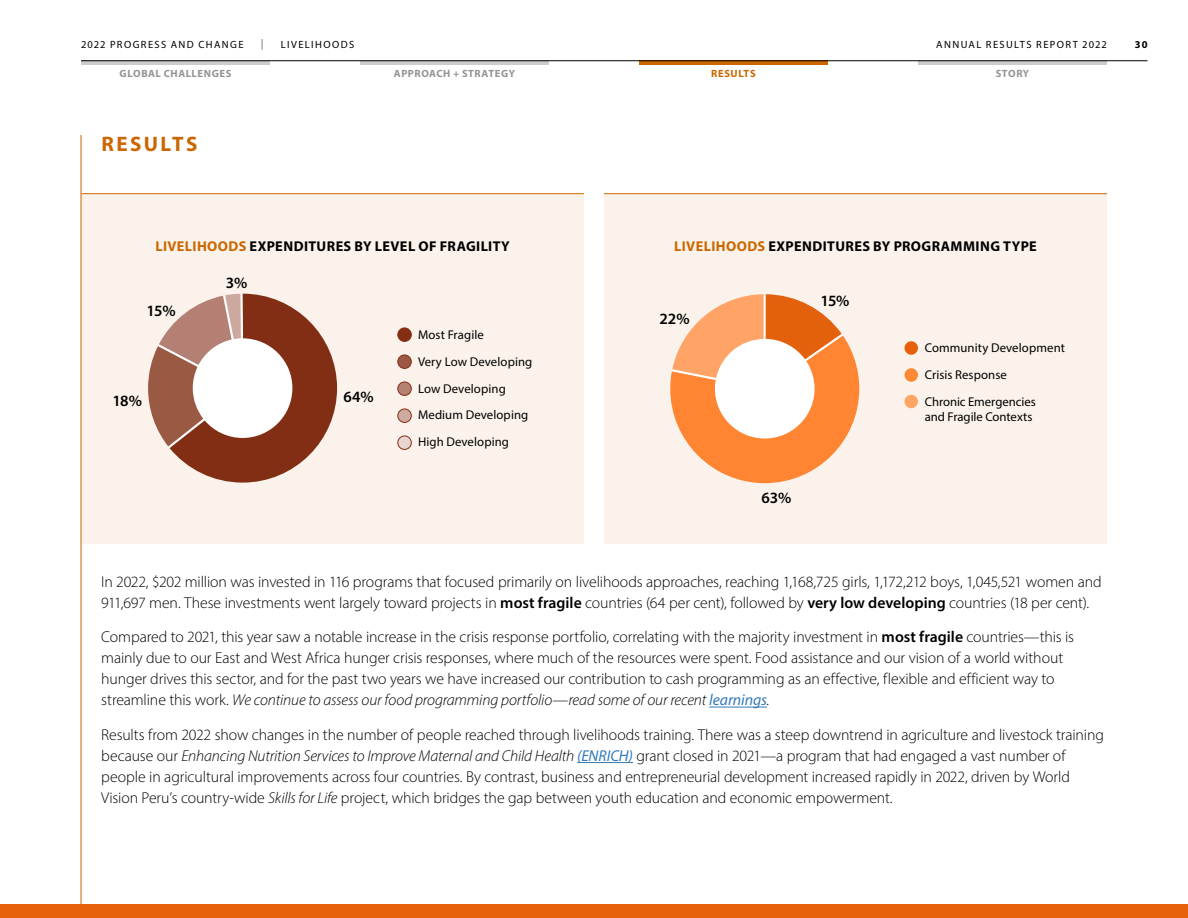
<style>
.page{position:relative;width:1188px;height:918px;background:#fff}
.page>*{position:absolute;margin:0;border:0;box-sizing:border-box;transform-origin:0 0}
.Heading_1{font:700 21px "Myriad Pro";letter-spacing:.12em;color:#c60}
.t1{font:300 15.75px/21px "Myriad Pro";letter-spacing:-.005em;color:#000}
.t2{font:600 15.75px "Myriad Pro";letter-spacing:-.025em;color:#000}
.t3{font:700 14.25px "Myriad Pro";letter-spacing:.03em;color:#000}
.t4{font:12.75px/26.8px "Myriad Pro";letter-spacing:.005em;color:#000}
.t5{font:10.5px "Myriad Pro";letter-spacing:.135em;color:#000}
.t6{font:700 10.5px "Myriad Pro";letter-spacing:.055em;color:#949494}
.t7{font:700 10.5px "Myriad Pro";letter-spacing:.06em;color:#c60}
.t8{font:700 10.5px "Myriad Pro";color:#000}
.t9{font:300 10.5px "Myriad Pro";color:#000}
.s1{color:#c60}
.s2{font-weight:600}
.s3{font-style:italic}
.s4{font-weight:400;font-style:italic;color:#337ab7}
</style>
<div class="page">
<div style="left:0;top:904px;width:1188px;height:14px;background:#e7600c"></div>
<svg style="left:81px;top:61px;width:189px;height:4px"></svg>
<svg style="left:360px;top:61px;width:189px;height:4px"></svg>
<svg style="left:639px;top:61px;width:189px;height:4px"></svg>
<svg style="left:918px;top:61px;width:189px;height:4px"></svg>
<hr style="left:81px;top:60px;width:1066px;height:1px;background:#000">
<div style="left:81px;top:193px;width:503px;height:351px;background:#fbf3eb"></div>
<div style="left:398px;top:328px;width:13px;height:13px;background:#842e14;border-radius:50%"></div>
<div style="left:397px;top:328px;width:15px;height:14px;border:1px solid #842e14;border-radius:50%"></div>
<div style="left:398px;top:355px;width:13px;height:13px;background:#9d5843;border-radius:50%"></div>
<div style="left:397px;top:355px;width:15px;height:14px;border:1px solid #842e14;border-radius:50%"></div>
<div style="left:398px;top:382px;width:13px;height:13px;background:#b58272;border-radius:50%"></div>
<div style="left:397px;top:382px;width:15px;height:14px;border:1px solid #842e14;border-radius:50%"></div>
<div style="left:398px;top:409px;width:13px;height:13px;background:#ceaba1;border-radius:50%"></div>
<div style="left:397px;top:409px;width:15px;height:14px;border:1px solid #842e14;border-radius:50%"></div>
<div style="left:398px;top:436px;width:13px;height:13px;background:#e7d5d0;border-radius:50%"></div>
<div style="left:397px;top:436px;width:15px;height:14px;border:1px solid #842e14;border-radius:50%"></div>
<hr style="left:81px;top:193px;width:503px;height:1px;background:#c60">
<svg style="left:148px;top:294px;width:189px;height:189px"></svg>
<div style="left:604px;top:193px;width:503px;height:351px;background:#fbf3eb"></div>
<hr style="left:604px;top:193px;width:503px;height:1px;background:#c60">
<div style="left:904px;top:341px;width:14px;height:14px;background:#e7600c;border-radius:50%"></div>
<div style="left:904px;top:368px;width:14px;height:14px;background:#f83;border-radius:50%"></div>
<div style="left:904px;top:395px;width:14px;height:13px;background:#ffa666;border-radius:50%"></div>
<svg style="left:670px;top:294px;width:189px;height:189px"></svg>
<hr style="left:709px;top:707px;width:58px;height:1px;background:#337ab7">
<hr style="left:577px;top:762px;width:56px;height:1px;background:#337ab7">
<hr style="left:81px;top:135px;width:1px;height:769px;background:#c60">
<p class="t5" style="left:81px;top:38px;width:164px">2022 PROGRESS AND CHANGE</p>
<p class="t9" style="left:261px;top:38px;width:4px">|</p>
<p class="t5" style="left:281px;top:38px;width:75px">LIVELIHOODS</p>
<p class="t5" style="left:936px;top:38px;width:172px">ANNUAL RESULTS REPORT 2022</p>
<p class="t8" style="left:1135px;top:38px;width:14px">30</p>
<p class="t6" style="left:120px;top:66px;width:113px">GLOBAL CHALLENGES</p>
<p class="t6" style="left:394px;top:66px;width:123px">APPROACH + STRATEGY</p>
<p class="t7" style="left:711px;top:66px;width:46px">RESULTS</p>
<p class="t6" style="left:996px;top:66px;width:35px">STORY</p>
<h1 class="Heading_1" style="left:101px;top:130px;width:98px">RESULTS</h1>
<p class="t3" style="left:155px;top:237px;width:356px"><span class="s1">LIVELIHOODS</span> EXPENDITURES BY LEVEL OF FRAGILITY</p>
<p class="t2" style="left:147px;top:301px;width:31px">15%</p>
<p class="t2" style="left:226px;top:273px;width:23px">3%</p>
<p class="t2" style="left:113px;top:391px;width:31px">18%</p>
<p class="t2" style="left:343px;top:386px;width:32px">64%</p>
<p class="t4" style="left:418px;top:321px;width:116px">Most Fragile<br>Very Low Developing<br>Low Developing<br>Medium Developing<br>High Developing</p>
<p class="t3" style="left:674px;top:237px;width:364px"><span class="s1">LIVELIHOODS</span> EXPENDITURES BY PROGRAMMING TYPE</p>
<p class="t2" style="left:660px;top:308px;width:32px">22%</p>
<p class="t2" style="left:820px;top:291px;width:31px">15%</p>
<p class="t2" style="left:761px;top:487px;width:31px">63%</p>
<p class="t4" style="left:925px;top:334px;width:142px">Community Development<br>Crisis Response<br>Chronic Emergencies</p>
<p class="t4" style="left:925px;top:403px;width:109px">and Fragile Contexts</p>
<p class="t1" style="left:101px;top:571px;width:1002px">In 2022, $202 million was invested in 116 programs that focused primarily on livelihoods approaches, reaching 1,168,725 girls, 1,172,212 boys, 1,045,521 women and<br>911,697 men. These investments went largely toward projects in <span class="s2">most fragile</span> countries (64 per cent), followed by <span class="s2">very low developing</span> countries (18 per cent).</p>
<p class="t1" style="left:101px;top:627px;width:974px">Compared to 2021, this year saw a notable increase in the crisis response portfolio, correlating with the majority investment in <span class="s2">most fragile</span> countries—this is mainly due to our East and West Africa hunger crisis responses, where much of the resources were spent. Food assistance and our vision of a world without hunger drives this sector, and for the past two years we have increased our contribution to cash programming as an effective, flexible and efficient way to streamline this work. <span class="s3">We continue to assess our food programming portfolio—read some of our recent</span> <span class="s4">learnings</span><span class="s3">.</span></p>
<p class="t1" style="left:101px;top:724px;width:1004px">Results from 2022 show changes in the number of people reached through livelihoods training. There was a steep downtrend in agriculture and livestock training because our <span class="s3">Enhancing Nutrition Services to Improve Maternal and Child Health</span> <span class="s4">(ENRICH)</span> grant closed in 2021—a program that had engaged a vast number of people in agricultural improvements across four countries. By contrast, business and entrepreneurial development increased rapidly in 2022, driven by World Vision Peru’s country-wide <span class="s3">Skills for Life</span> project, which bridges the gap between youth education and economic empowerment.</p>
</div>
